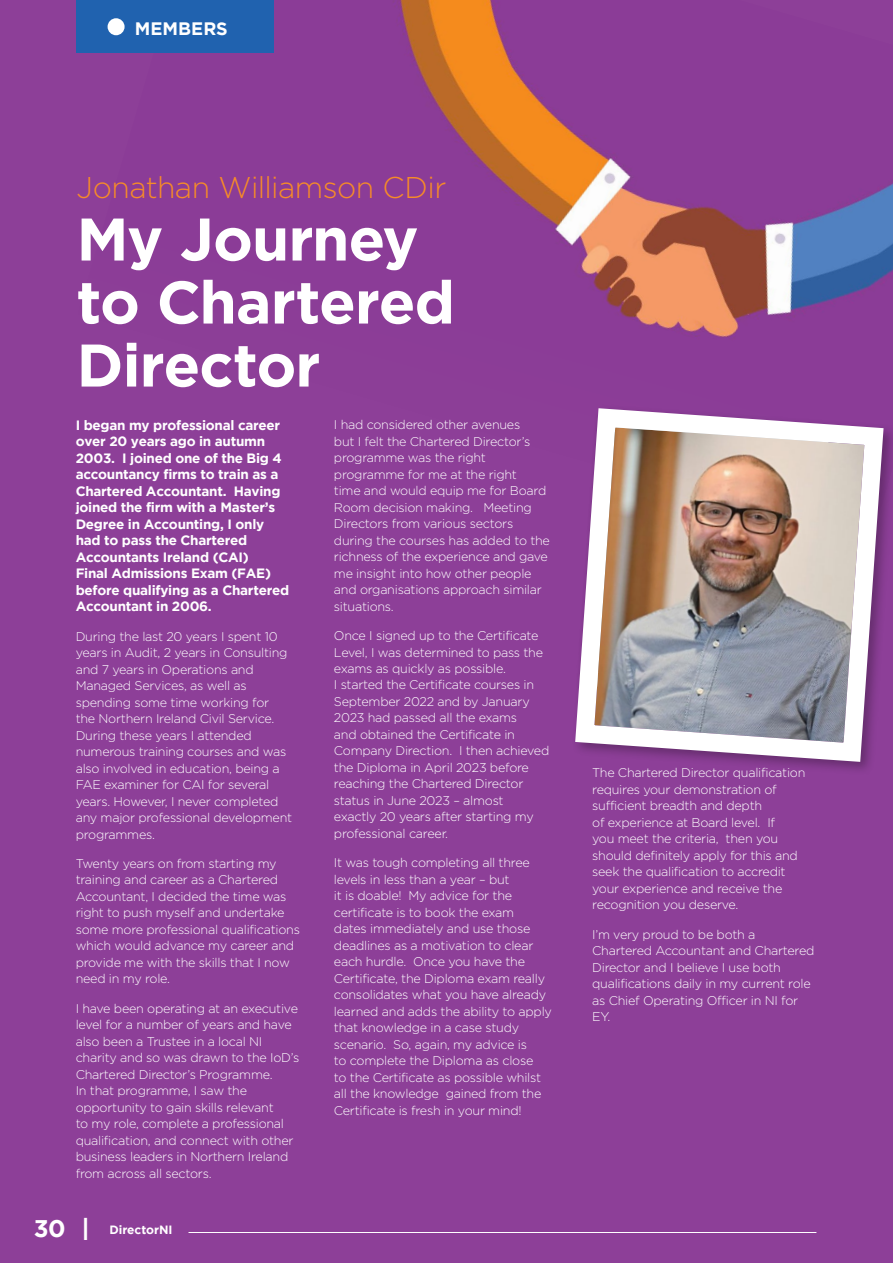
<style>
.page{position:relative;width:893px;height:1263px;background:#8d3f98}
.page>*{position:absolute;margin:0;border:0;box-sizing:border-box;transform-origin:0 0}
.t1{font:700 60px/63px "Gotham";letter-spacing:-.015em;color:#fff}
.t2{font:300 30px "Gotham";letter-spacing:-.02em;color:#f68b28}
.t3{font:700 24px "Gotham";color:#fff}
.t4{font:700 18px "Gotham";color:#fff}
.t5{font:700 13.5px/16.5px "Gotham";letter-spacing:-.02em;color:#fff}
.t6{font:300 12.6px/16.5px "Gotham";letter-spacing:-.02em;color:#fff}
.t7{font:700 12px "Gotham";letter-spacing:-.005em;color:#fff}
</style>
<div class="page">
<img style="left:78px;top:0;width:815px;height:339px">
<img style="left:575px;top:408px;width:317px;height:362px">
<div style="left:77px;top:0;width:197px;height:52px;background:#2062af"></div>
<div style="left:108px;top:18px;width:17px;height:17px;background:#fff;border-radius:50%"></div>
<hr style="left:189px;top:1232px;width:627px;height:1px;background:#fff">
<h3 class="t4" style="left:135px;top:18px;width:94px">MEMBERS</h3>
<h2 class="t2" style="left:77px;top:171px;width:371px">Jonathan Williamson CDir</h2>
<h1 class="t1" style="left:77px;top:206px;width:380px">My Journey to Chartered<br>Director</h1>
<p class="t5" style="left:76px;top:416px;width:215px">I began my professional career over 20 years ago in autumn<br>2003. I joined one of the Big 4 accountancy firms to train as a<br>Chartered Accountant. Having joined the firm with a Master’s<br>Degree in Accounting, I only had to pass the Chartered<br>Accountants Ireland (CAI)<br>Final Admissions Exam (FAE) before qualifying as a Chartered<br>Accountant in 2006.</p>
<p class="t6" style="left:76px;top:628px;width:218px">During the last 20 years I spent 10 years in Audit, 2 years in Consulting and 7 years in Operations and<br>Managed Services, as well as spending some time working for<br>the Northern Ireland Civil Service.<br>During these years I attended numerous training courses and was also involved in education, being a<br>FAE examiner for CAI for several years. However, I never completed any major professional development programmes.</p>
<p class="t6" style="left:76px;top:855px;width:226px">Twenty years on from starting my training and career as a Chartered<br>Accountant, I decided the time was right to push myself and undertake some more professional qualifications which would advance my career and provide me with the skills that I now need in my role.</p>
<p class="t6" style="left:76px;top:1000px;width:225px">I have been operating at an executive level for a number of years and have also been a Trustee in a local NI charity and so was drawn to the IoD’s Chartered Director’s Programme.<br>In that programme, I saw the opportunity to gain skills relevant<br>to my role, complete a professional qualification, and connect with other business leaders in Northern Ireland from across all sectors.</p>
<h3 class="t3" style="left:34px;top:1214px;width:58px">30 |</h3>
<p class="t7" style="left:109px;top:1222px;width:65px">DirectorNI</p>
<p class="t6" style="left:334px;top:416px;width:218px">I had considered other avenues<br>but I felt the Chartered Director’s programme was the right programme for me at the right<br>time and would equip me for Board<br>Room decision making. Meeting<br>Directors from various sectors during the courses has added to the richness of the experience and gave me insight into how other people and organisations approach similar situations.</p>
<p class="t6" style="left:334px;top:627px;width:217px">Once I signed up to the Certificate<br>Level, I was determined to pass the exams as quickly as possible.<br>I started the Certificate courses in<br>September 2022 and by January<br>2023 had passed all the exams<br>and obtained the Certificate in<br>Company Direction. I then achieved the Diploma in April 2023 before reaching the Chartered Director status in June 2023 – almost<br>exactly 20 years after starting my professional career.</p>
<p class="t6" style="left:334px;top:854px;width:220px">It was tough completing all three levels in less than a year – but<br>it is doable! My advice for the certificate is to book the exam<br>dates immediately and use those deadlines as a motivation to clear each hurdle. Once you have the<br>Certificate, the Diploma exam really consolidates what you have already learned and adds the ability to apply that knowledge in a case study scenario. So, again, my advice is<br>to complete the Diploma as close<br>to the Certificate as possible whilst all the knowledge gained from the<br>Certificate is fresh in your mind!</p>
<p class="t6" style="left:592px;top:764px;width:215px">The Chartered Director qualification requires your demonstration of sufficient breadth and depth<br>of experience at Board level. If<br>you meet the criteria, then you should definitely apply for this and seek the qualification to accredit your experience and receive the recognition you deserve.</p>
<p class="t6" style="left:592px;top:926px;width:224px">I’m very proud to be both a<br>Chartered Accountant and Chartered<br>Director and I believe I use both qualifications daily in my current role as Chief Operating Officer in NI for<br>EY.</p>
</div>
